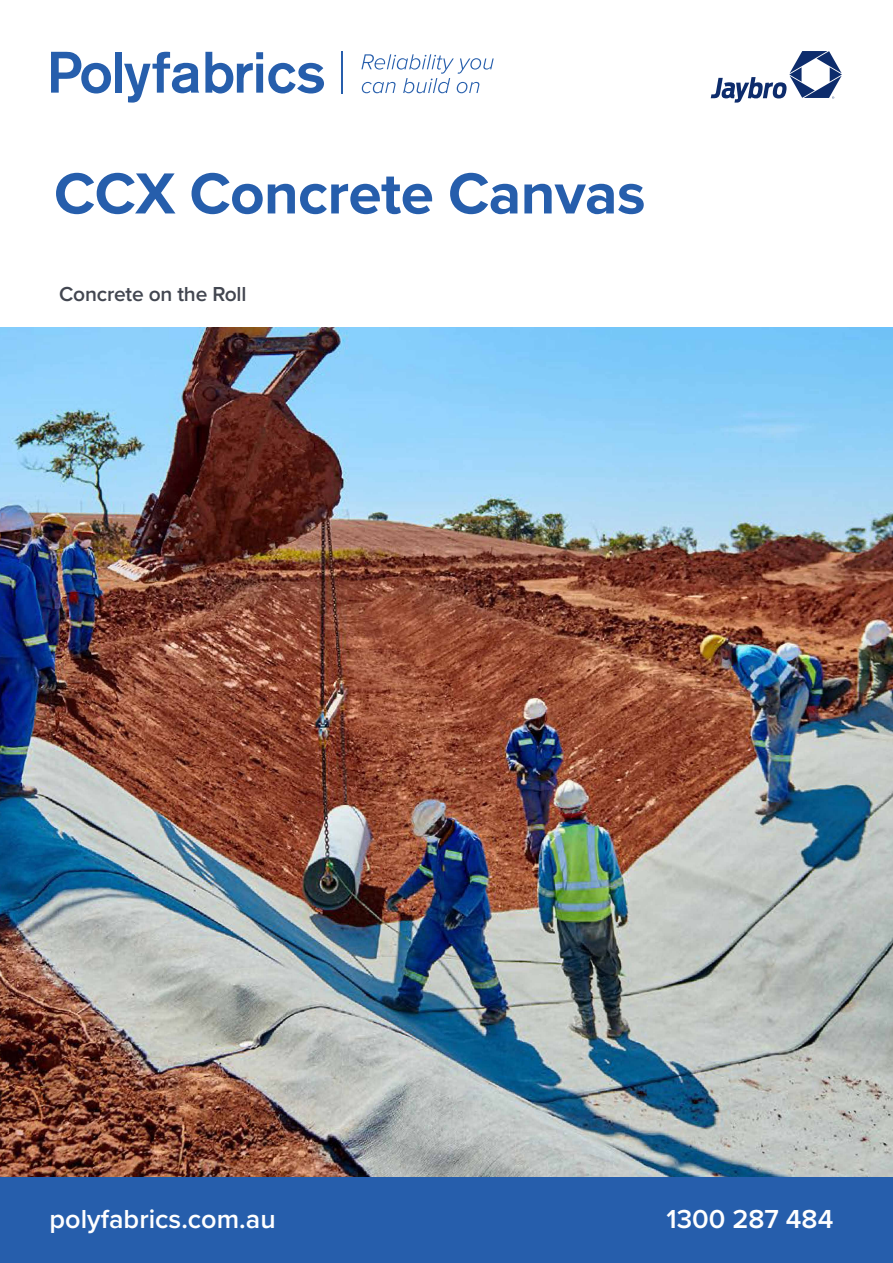
<style>
.page{position:relative;width:893px;height:1263px;background:#fff}
.page>*{position:absolute;margin:0;border:0;box-sizing:border-box;transform-origin:0 0}
.t1{font:700 60px "Proxima Nova";letter-spacing:-.01em;color:#265eac}
.t2{font:600 27px "Proxima Nova";color:#fff}
.t3{font:600 21px "Proxima Nova";letter-spacing:-.01em;color:#424650}
</style>
<div class="page">
<img style="left:0;top:327px;width:893px;height:850px">
<div style="left:0;top:1177px;width:893px;height:86px;background:#265eac"></div>
<svg style="left:51px;top:52px;width:60px;height:42px"></svg>
<div style="left:115px;top:52px;width:7px;height:41px;background:#265eac"></div>
<svg style="left:124px;top:52px;width:75px;height:51px"></svg>
<svg style="left:205px;top:52px;width:119px;height:42px"></svg>
<hr style="left:341px;top:51px;width:2px;height:42px;background:#265eac">
<svg style="left:361px;top:54px;width:133px;height:39px"></svg>
<svg style="left:711px;top:51px;width:131px;height:52px"></svg>
<h1 class="t1" style="left:54px;top:149px;width:593px">CCX Concrete Canvas</h1>
<p class="t3" style="left:59px;top:278px;width:189px">Concrete on the Roll</p>
<p class="t2" style="left:50px;top:1198px;width:227px">polyfabrics.com.au</p>
<p class="t2" style="left:667px;top:1198px;width:168px">1300 287 484</p>
</div>
